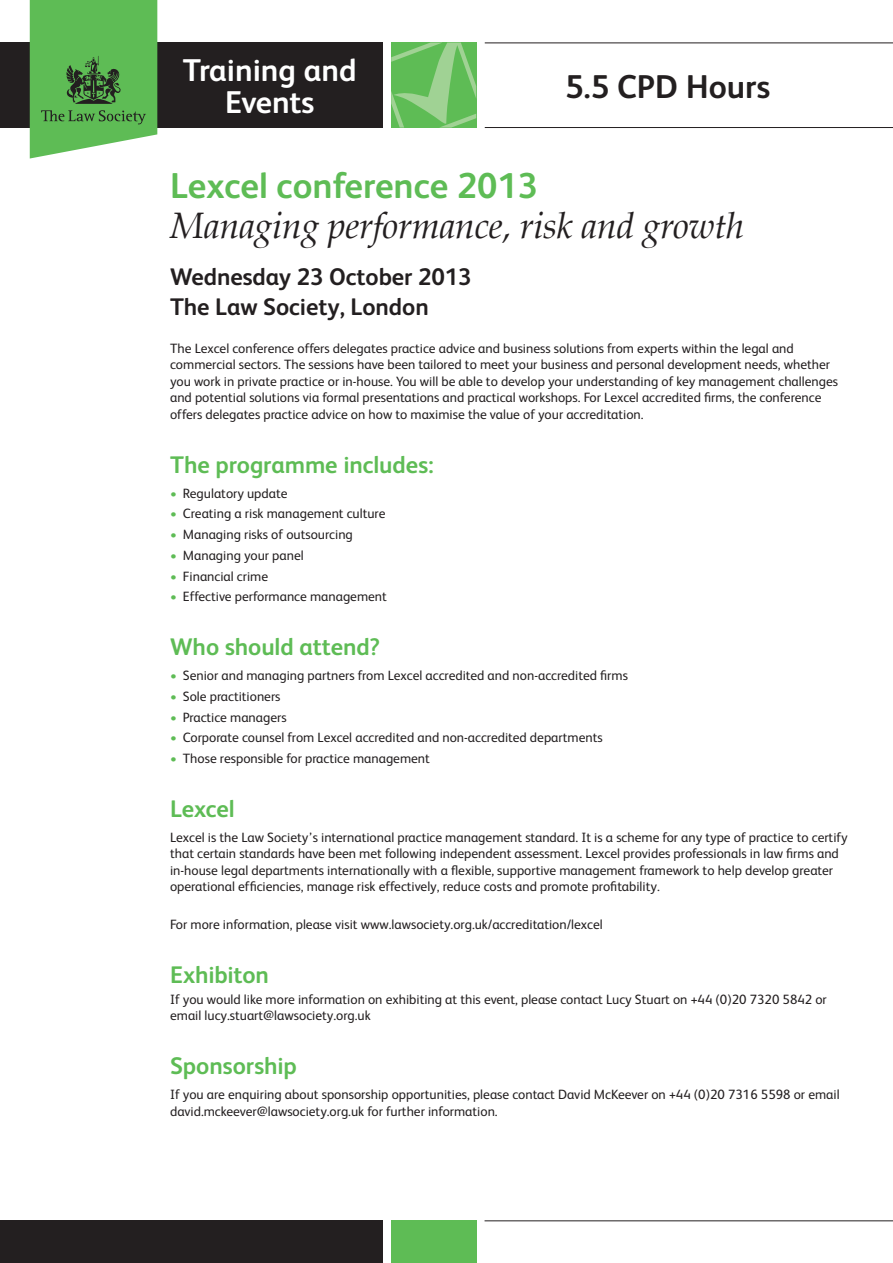
<style>
.page{position:relative;width:893px;height:1263px;background:#fff}
.page>*{position:absolute;margin:0;border:0;box-sizing:border-box;transform-origin:0 0}
.Italic_Main_Title{font:italic 36px "Palatino";letter-spacing:-.01em;color:#231f20}
.Green_Main_Course_Ti{font:700 36px "FS Albert";color:#5ebc55}
.t1{font:700 33px "FS Albert";color:#231f20}
.t2{font:700 31.5px/31.5px "FS Albert";color:#fff;text-align:center}
.Green_Subheadings{font:700 24px "FS Albert";letter-spacing:-.005em;color:#5ebc55}
.Date_and_Venue_-_FS{font:700 24px/30px "FS Albert";letter-spacing:-.005em;color:#231f20}
.Body_Copy{font:13.5px/16.5px "FS Albert";color:#231f20}
.s1{font-weight:700;color:#5ebc55}
</style>
<div class="page">
<svg style="left:391px;top:43px;width:85px;height:85px;background:#72c268"></svg>
<div style="left:0;top:1220px;width:383px;height:43px;background:#231f20"></div>
<div style="left:391px;top:1220px;width:85px;height:43px;background:#5ebc55"></div>
<hr style="left:485px;top:43px;width:408px;height:1px;background:#231f20">
<hr style="left:485px;top:127px;width:408px;height:1px;background:#231f20">
<div style="left:0;top:43px;width:383px;height:85px;background:#231f20"></div>
<svg style="left:30px;top:0;width:127px;height:159px;background:#66b65e"></svg>
<hr style="left:485px;top:1220px;width:408px;height:1px;background:#231f20">
<p class="t2" style="left:183px;top:54px;width:175px">Training and<br>Events</p>
<h2 class="t1" style="left:565px;top:64px;width:207px">5.5 CPD Hours</h2>
<p class="Green_Main_Course_Ti" style="left:170px;top:161px;width:369px">Lexcel conference 2013</p>
<p class="Italic_Main_Title" style="left:170px;top:197px;width:576px">Managing performance, risk and growth</p>
<p class="Date_and_Venue_-_FS" style="left:170px;top:261px;width:303px">Wednesday 23 October 2013<br>The Law Society, London</p>
<p class="Body_Copy" style="left:170px;top:339px;width:669px">The Lexcel conference offers delegates practice advice and business solutions from experts within the legal and commercial sectors. The sessions have been tailored to meet your business and personal development needs, whether you work in private practice or in-house. You will be able to develop your understanding of key management challenges and potential solutions via formal presentations and practical workshops. For Lexcel accredited firms, the conference offers delegates practice advice on how to maximise the value of your accreditation.</p>
<p class="Green_Subheadings" style="left:170px;top:448px;width:265px">The programme includes:</p>
<p class="Body_Copy" style="left:170px;top:484px;width:119px"><span class="s1">•</span> Regulatory update</p>
<p class="Body_Copy" style="left:170px;top:505px;width:217px"><span class="s1">•</span> Creating a risk management culture</p>
<p class="Body_Copy" style="left:170px;top:526px;width:184px"><span class="s1">•</span> Managing risks of outsourcing</p>
<p class="Body_Copy" style="left:170px;top:546px;width:135px"><span class="s1">•</span> Managing your panel</p>
<p class="Body_Copy" style="left:170px;top:567px;width:100px"><span class="s1">•</span> Financial crime</p>
<p class="Body_Copy" style="left:170px;top:588px;width:218px"><span class="s1">•</span> Effective performance management</p>
<p class="Green_Subheadings" style="left:170px;top:631px;width:211px">Who should attend?</p>
<p class="Body_Copy" style="left:170px;top:667px;width:459px"><span class="s1">•</span> Senior and managing partners from Lexcel accredited and non-accredited firms</p>
<p class="Body_Copy" style="left:170px;top:687px;width:112px"><span class="s1">•</span> Sole practitioners</p>
<p class="Body_Copy" style="left:170px;top:708px;width:118px"><span class="s1">•</span> Practice managers</p>
<p class="Body_Copy" style="left:170px;top:729px;width:434px"><span class="s1">•</span> Corporate counsel from Lexcel accredited and non-accredited departments</p>
<p class="Body_Copy" style="left:170px;top:750px;width:261px"><span class="s1">•</span> Those responsible for practice management</p>
<p class="Green_Subheadings" style="left:170px;top:792px;width:66px">Lexcel</p>
<p class="Body_Copy" style="left:170px;top:828px;width:679px">Lexcel is the Law Society’s international practice management standard. It is a scheme for any type of practice to certify that certain standards have been met following independent assessment. Lexcel provides professionals in law firms and in-house legal departments internationally with a flexible, supportive management framework to help develop greater operational efficiencies, manage risk effectively, reduce costs and promote profitability.</p>
<p class="Body_Copy" style="left:170px;top:916px;width:434px">For more information, please visit www.lawsociety.org.uk/accreditation/lexcel</p>
<p class="Green_Subheadings" style="left:170px;top:958px;width:100px">Exhibiton</p>
<p class="Body_Copy" style="left:170px;top:990px;width:658px">If you would like more information on exhibiting at this event, please contact Lucy Stuart on +44 (0)20 7320 5842 or email lucy.stuart@lawsociety.org.uk</p>
<p class="Green_Subheadings" style="left:170px;top:1049px;width:128px">Sponsorship</p>
<p class="Body_Copy" style="left:170px;top:1085px;width:671px">If you are enquiring about sponsorship opportunities, please contact David McKeever on +44 (0)20 7316 5598 or email david.mckeever@lawsociety.org.uk for further information.</p>
</div>
